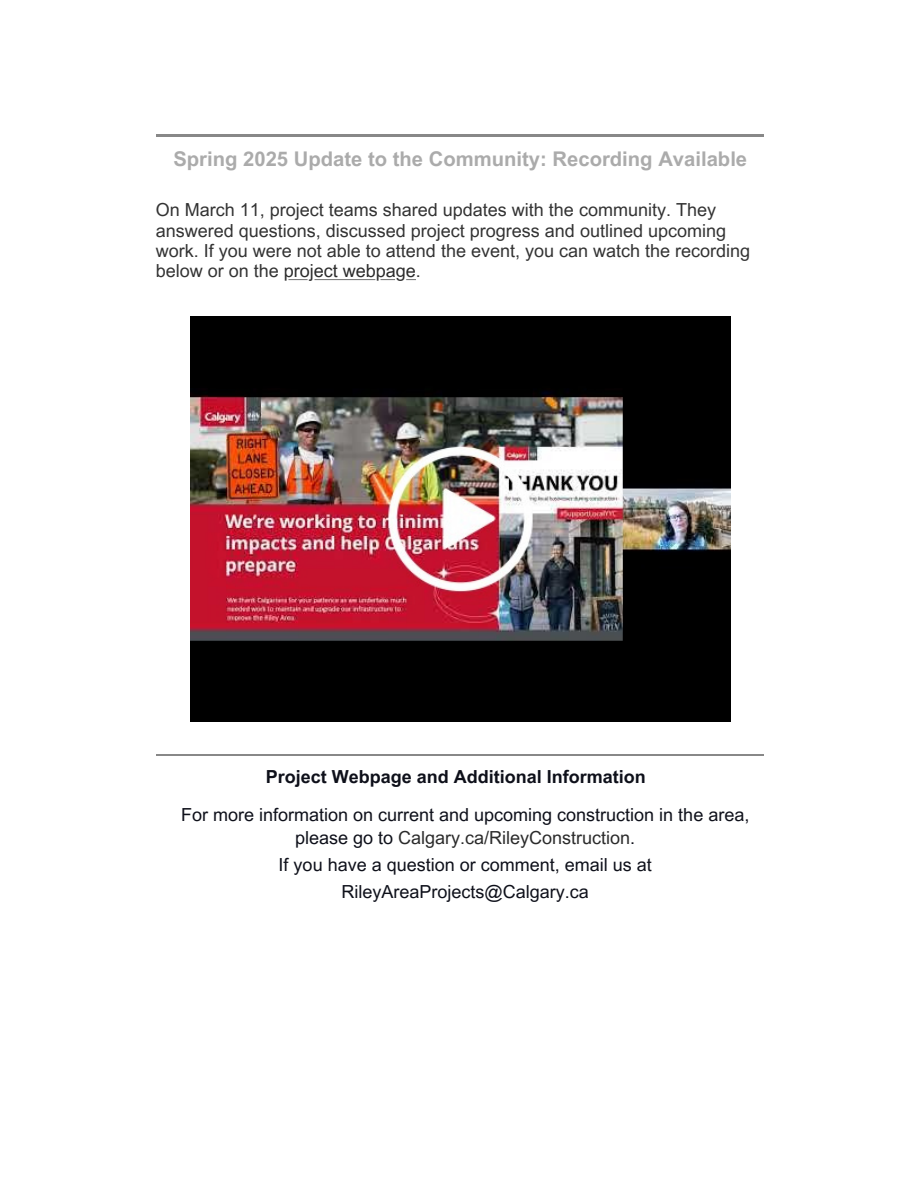
<style>
.page{position:relative;width:918px;height:1188px;background:#fff}
.page>*{position:absolute;margin:0;border:0;box-sizing:border-box;transform-origin:0 0}
.t1{font:700 20.25px "Arial MT Pro";color:#ababab}
.t2{font:18px/20.2px "Arial MT Pro";color:#333}
.t3{font:18px "Arial MT Pro";color:#0e101a}
.t4{font:18px "Arial MT Pro";color:#2b2b2b}
.t5{font:700 18px "Arial MT Pro";color:#0e101a}
.s1{color:#2b2b2b}
.s2{color:#0e101a}
</style>
<div class="page">
<hr style="left:156px;top:135px;width:608px;height:1px;background:#888">
<hr style="left:156px;top:755px;width:608px;height:1px;background:#888">
<svg style="left:288px;top:279px;width:128px;height:1px"></svg>
<img style="left:190px;top:316px;width:540px;height:405px">
<p class="t1" style="left:173px;top:151px;width:575px">Spring 2025 Update to the Community: Recording Available</p>
<h1 class="t2" style="left:156px;top:202px;width:596px">On March 11, project teams shared updates with the community. They answered questions, discussed project progress and outlined upcoming work. If you were not able to attend the event, you can watch the recording below or on the <span class="s1">project webpage</span>.</h1>
<p class="t5" style="left:266px;top:770px;width:382px">Project Webpage and Additional Information</p>
<p class="t3" style="left:181px;top:808px;width:570px">For more information on current and upcoming construction in the area,</p>
<h2 class="t4" style="left:295px;top:831px;width:342px"><span class="s2">please go to</span> Calgary.ca/RileyConstruction<span class="s2">.</span></h2>
<p class="t3" style="left:279px;top:858px;width:375px">If you have a question or comment, email us at</p>
<p class="t3" style="left:342px;top:885px;width:249px">RileyAreaProjects@Calgary.ca</p>
</div>
